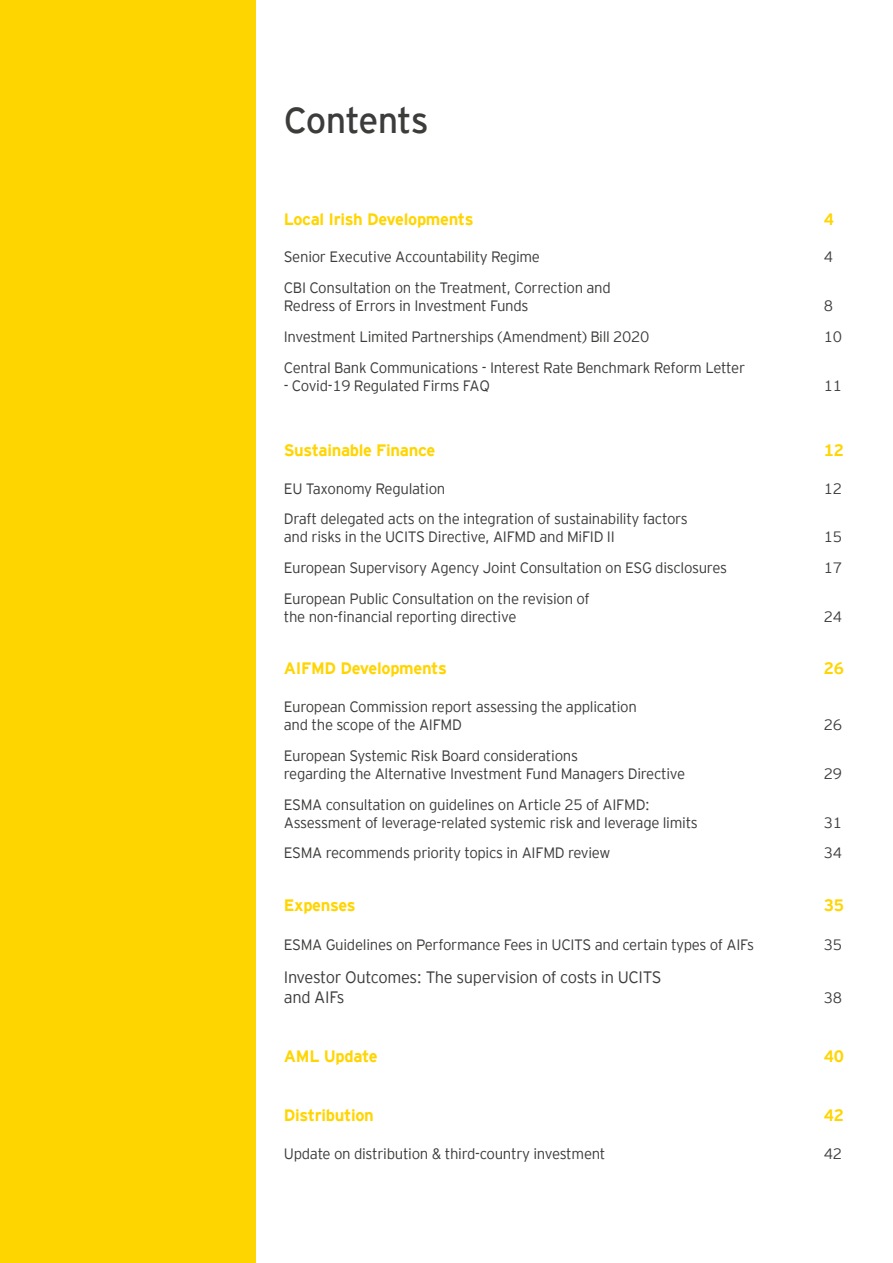
<style>
.page{position:relative;width:893px;height:1263px;background:#fff}
.page>*{position:absolute;margin:0;border:0;box-sizing:border-box;transform-origin:0 0}
.t1{font:36px "EY Interstate";letter-spacing:-.025em;color:#3c3c3b}
.t2{font:700 16.5px "EY Interstate";letter-spacing:-.02em;color:#ffd500}
.t3{font:300 16.5px/19.8px "EY Interstate";letter-spacing:-.02em;color:#3c3c3b}
.t4{font:300 15px/18px "EY Interstate";letter-spacing:-.02em;color:#3c3c3b}
</style>
<div class="page">
<div style="left:0;top:0;width:255px;height:1263px;background:#ffd500"></div>
<h1 class="t1" style="left:284px;top:94px;width:146px">Contents</h1>
<p class="t2" style="left:284px;top:207px;width:191px">Local Irish Developments</p>
<p class="t2" style="left:824px;top:207px;width:12px">4</p>
<p class="t4" style="left:284px;top:247px;width:258px">Senior Executive Accountability Regime</p>
<p class="t4" style="left:824px;top:247px;width:11px">4</p>
<p class="t4" style="left:284px;top:278px;width:329px">CBI Consultation on the Treatment, Correction and<br>Redress of Errors in Investment Funds</p>
<p class="t4" style="left:824px;top:296px;width:11px">8</p>
<p class="t4" style="left:284px;top:327px;width:367px">Investment Limited Partnerships (Amendment) Bill 2020</p>
<p class="t4" style="left:824px;top:327px;width:20px">10</p>
<p class="t4" style="left:284px;top:357px;width:463px">Central Bank Communications - Interest Rate Benchmark Reform Letter</p>
<p class="t4" style="left:284px;top:375px;width:208px">- Covid-19 Regulated Firms FAQ</p>
<p class="t4" style="left:824px;top:375px;width:20px">11</p>
<p class="t2" style="left:284px;top:438px;width:153px">Sustainable Finance</p>
<p class="t2" style="left:824px;top:438px;width:22px">12</p>
<p class="t4" style="left:284px;top:478px;width:163px">EU Taxonomy Regulation</p>
<p class="t4" style="left:824px;top:478px;width:20px">12</p>
<p class="t4" style="left:284px;top:509px;width:405px">Draft delegated acts on the integration of sustainability factors and risks in the UCITS Directive, AIFMD and MiFID II</p>
<p class="t4" style="left:824px;top:527px;width:20px">15</p>
<p class="t4" style="left:284px;top:558px;width:445px">European Supervisory Agency Joint Consultation on ESG disclosures</p>
<p class="t4" style="left:824px;top:558px;width:20px">17</p>
<p class="t4" style="left:284px;top:589px;width:308px">European Public Consultation on the revision of the non-financial reporting directive</p>
<p class="t4" style="left:824px;top:607px;width:20px">24</p>
<p class="t2" style="left:284px;top:656px;width:165px">AIFMD Developments</p>
<p class="t2" style="left:824px;top:656px;width:22px">26</p>
<p class="t4" style="left:284px;top:697px;width:355px">European Commission report assessing the application and the scope of the AIFMD</p>
<p class="t4" style="left:824px;top:715px;width:20px">26</p>
<p class="t4" style="left:284px;top:745px;width:403px">European Systemic Risk Board considerations<br>regarding the Alternative Investment Fund Managers Directive</p>
<p class="t4" style="left:284px;top:794px;width:415px">ESMA consultation on guidelines on Article 25 of AIFMD:<br>Assessment of leverage-related systemic risk and leverage limits</p>
<p class="t4" style="left:824px;top:763px;width:20px">29</p>
<p class="t4" style="left:824px;top:812px;width:20px">31</p>
<p class="t4" style="left:284px;top:843px;width:328px">ESMA recommends priority topics in AIFMD review</p>
<p class="t4" style="left:824px;top:843px;width:20px">34</p>
<p class="t2" style="left:284px;top:893px;width:73px">Expenses</p>
<p class="t2" style="left:824px;top:893px;width:22px">35</p>
<p class="t4" style="left:284px;top:935px;width:472px">ESMA Guidelines on Performance Fees in UCITS and certain types of AIFs</p>
<p class="t4" style="left:824px;top:935px;width:20px">35</p>
<p class="t3" style="left:284px;top:966px;width:379px">Investor Outcomes: The supervision of costs in UCITS and AIFs</p>
<p class="t4" style="left:824px;top:987px;width:20px">38</p>
<p class="t2" style="left:284px;top:1044px;width:95px">AML Update</p>
<p class="t2" style="left:824px;top:1044px;width:22px">40</p>
<p class="t2" style="left:284px;top:1104px;width:92px">Distribution</p>
<p class="t2" style="left:824px;top:1104px;width:22px">42</p>
<p class="t4" style="left:284px;top:1144px;width:323px">Update on distribution &amp; third-country investment</p>
<p class="t4" style="left:824px;top:1144px;width:20px">42</p>
</div>
